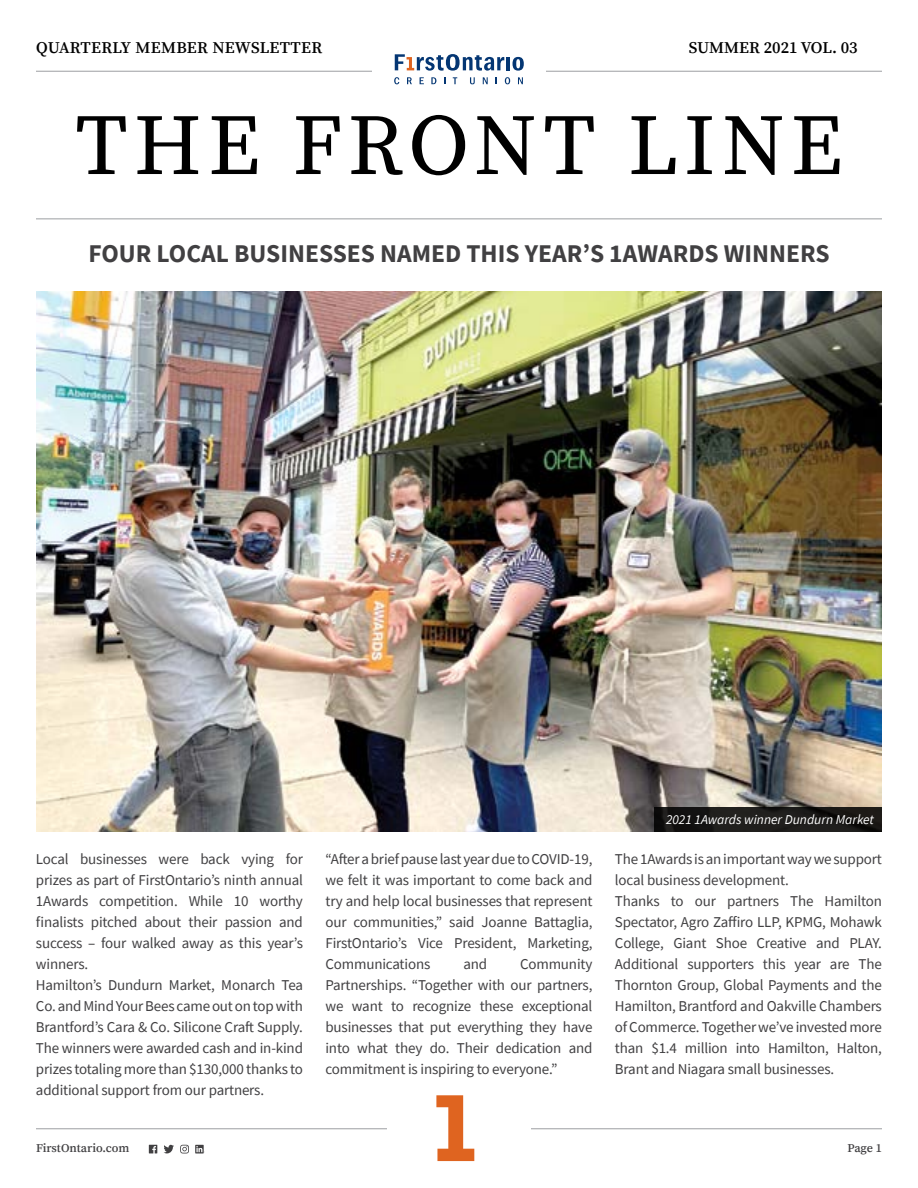
<style>
.page{position:relative;width:918px;height:1188px;background:#fff}
.page>*{position:absolute;margin:0;border:0;box-sizing:border-box;transform-origin:0 0}
.t1{font:86.4px "Source Serif Pro";letter-spacing:.06em;color:#000}
.t2{font:700 25.5px "Source Sans Pro";color:#414042}
.t3{font:600 16.5px "Source Serif Pro";color:#000}
.t4{font:15px/21px "Source Sans Pro";letter-spacing:-.01em;color:#414042}
.t5{font:italic 13.5px "Source Sans Pro";color:#fff}
.t6{font:600 12px "Source Serif Pro";color:#414042}
</style>
<div class="page">
<hr style="left:36px;top:1128px;width:351px;height:1px;background:#a7a9ac">
<hr style="left:531px;top:1128px;width:351px;height:1px;background:#a7a9ac">
<svg style="left:149px;top:1145px;width:8px;height:8px"></svg>
<svg style="left:164px;top:1145px;width:10px;height:8px"></svg>
<svg style="left:195px;top:1145px;width:10px;height:9px"></svg>
<svg style="left:180px;top:1145px;width:9px;height:8px"></svg>
<svg style="left:436px;top:1095px;width:38px;height:66px"></svg>
<hr style="left:36px;top:218px;width:846px;height:1px;background:#a7a9ac">
<hr style="left:546px;top:71px;width:336px;height:1px;background:#a7a9ac">
<hr style="left:36px;top:71px;width:336px;height:1px;background:#a7a9ac">
<svg style="left:394px;top:77px;width:5px;height:7px"></svg>
<svg style="left:407px;top:77px;width:5px;height:7px"></svg>
<svg style="left:420px;top:77px;width:4px;height:7px"></svg>
<svg style="left:431px;top:77px;width:5px;height:7px"></svg>
<svg style="left:444px;top:77px;width:2px;height:7px"></svg>
<svg style="left:453px;top:77px;width:4px;height:7px"></svg>
<svg style="left:470px;top:77px;width:5px;height:7px"></svg>
<svg style="left:483px;top:77px;width:5px;height:7px"></svg>
<svg style="left:505px;top:77px;width:5px;height:7px"></svg>
<svg style="left:518px;top:77px;width:5px;height:7px"></svg>
<svg style="left:395px;top:54px;width:129px;height:17px"></svg>
<img style="left:37px;top:291px;width:844px;height:541px">
<svg style="left:654px;top:807px;width:228px;height:25px;background:#191816"></svg>
<p class="t3" style="left:36px;top:37px;width:288px">QUARTERLY MEMBER NEWSLETTER</p>
<p class="t3" style="left:689px;top:37px;width:170px">SUMMER 2021 VOL. 03</p>
<h1 class="t1" style="left:75px;top:95px;width:769px">THE FRONT LINE</h1>
<h2 class="t2" style="left:88px;top:237px;width:743px">FOUR LOCAL BUSINESSES NAMED THIS YEAR’S 1AWARDS WINNERS</h2>
<p class="t4" style="left:36px;top:849px;width:269px">Local businesses were back vying for prizes as part of FirstOntario’s ninth annual 1Awards competition. While 10 worthy finalists pitched about their passion and success – four walked away as this year’s winners.<br>Hamilton’s Dundurn Market, Monarch Tea Co. and Mind Your Bees came out on top with Brantford’s Cara &amp; Co. Silicone Craft Supply.<br>The winners were awarded cash and in-kind prizes totaling more than $130,000 thanks to additional support from our partners.</p>
<p class="t4" style="left:325px;top:849px;width:269px;text-align:justify">“After a brief pause last year due to COVID-19, we felt it was important to come back and try and help local businesses that represent our communities,” said Joanne Battaglia, FirstOntario’s Vice President, Marketing, Communications</p>
<p class="t4" style="left:463px;top:954px;width:25px">and</p>
<p class="t4" style="left:325px;top:954px;width:269px;text-align:justify;text-indent:195px">Community Partnerships. “Together with our partners, we want to recognize these exceptional businesses that put everything they have into what they do. Their dedication and commitment is inspiring to everyone.”</p>
<p class="t5" style="left:666px;top:811px;width:209px">2021 1Awards winner Dundurn Market</p>
<p class="t4" style="left:615px;top:849px;width:269px">The 1Awards is an important way we support local business development.<br>Thanks to our partners The Hamilton Spectator, Agro Zaffiro LLP, KPMG, Mohawk College, Giant Shoe Creative and PLAY.<br>Additional supporters this year are The Thornton Group, Global Payments and the Hamilton, Brantford and Oakville Chambers of Commerce. Together we’ve invested more than $1.4 million into Hamilton, Halton, Brant and Niagara small businesses.</p>
<p class="t6" style="left:36px;top:1141px;width:95px">FirstOntario.com</p>
<p class="t6" style="left:848px;top:1141px;width:36px">Page 1</p>
</div>
